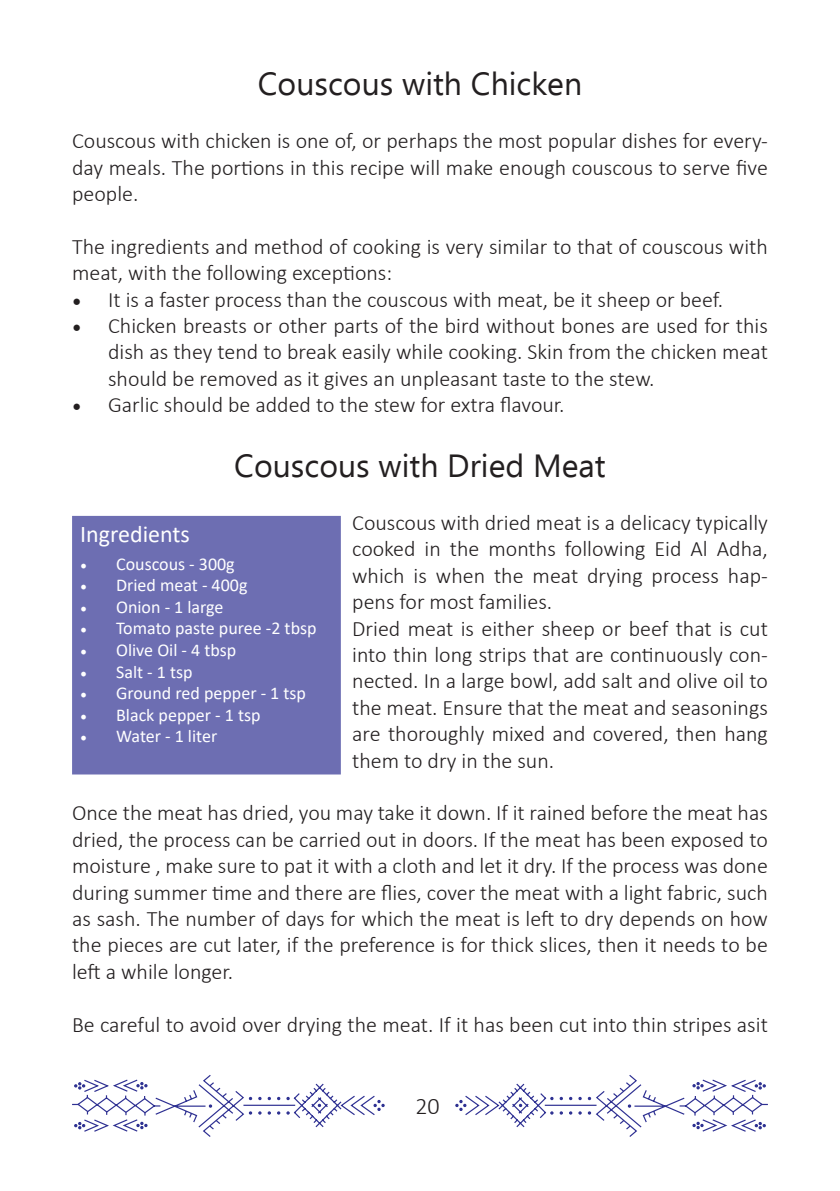
<style>
.page{position:relative;width:840px;height:1191px;background:#fff}
.page>*{position:absolute;margin:0;border:0;box-sizing:border-box;transform-origin:0 0}
.Headline{font:32px "Ebrima";color:#231f20}
.t1{font:24px "Calibri";color:#fff}
.t2{font:300 24px "Calibri";color:#231f20}
.t3{font:300 22px/26.4px "Calibri";color:#231f20;text-align:justify}
.t4{font:18px "Calibri";color:#fff}
.s1{font-family:"Minion Pro";font-weight:400;font-size:24px}
.s2{font-family:"Minion Pro"}
</style>
<div class="page">
<div style="left:76px;top:520px;width:260px;height:250px;background:#6d6eb2"></div>
<svg style="left:455px;top:1075px;width:313px;height:62px"></svg>
<svg style="left:72px;top:1075px;width:312px;height:62px"></svg>
<p class="Headline" style="left:258px;top:60px;width:326px">Couscous with Chicken</p>
<p class="t3" style="left:72px;top:127px;width:697px">Couscous with chicken is one of, or perhaps the most popular dishes for every&shy;day meals. The portions in this recipe will make enough couscous to serve five people.</p>
<p class="t3" style="left:72px;top:233px;width:697px">The ingredients and method of cooking is very similar to that of couscous with meat, with the following exceptions:</p>
<p class="t3" style="left:72px;top:286px;width:652px"><span class="s1">•</span> It is a faster process than the couscous with meat, be it sheep or beef.</p>
<p class="t3" style="left:108px;top:312px;width:661px;text-indent:-36px"><span class="s1">•</span> Chicken breasts or other parts of the bird without bones are used for this dish as they tend to break easily while cooking. Skin from the chicken meat should be removed as it gives an unpleasant taste to the stew.</p>
<p class="t3" style="left:72px;top:391px;width:493px"><span class="s1">•</span> Garlic should be added to the stew for extra flavour.</p>
<p class="Headline" style="left:234px;top:442px;width:373px">Couscous with Dried Meat</p>
<p class="t3" style="left:352px;top:509px;width:417px">Couscous with dried meat is a delicacy typically cooked in the months following Eid Al Adha, which is when the meat drying process hap&shy;pens for most families.</p>
<p class="t3" style="left:352px;top:615px;width:417px">Dried meat is either sheep or beef that is cut into thin long strips that are continuously con&shy;nected. In a large bowl, add salt and olive oil to the meat. Ensure that the meat and seasonings are thoroughly mixed and covered, then hang them to dry in the sun.</p>
<p class="t3" style="left:72px;top:799px;width:697px">Once the meat has dried, you may take it down. If it rained before the meat has dried, the process can be carried out in doors. If the meat has been exposed to moisture , make sure to pat it with a cloth and let it dry. If the process was done during summer time and there are flies, cover the meat with a light fabric, such as sash. The number of days for which the meat is left to dry depends on how the pieces are cut later, if the preference is for thick slices, then it needs to be left a while longer.</p>
<p class="t3" style="left:72px;top:1011px;width:697px">Be careful to avoid over drying the meat. If it has been cut into thin stripes asit</p>
<p class="t1" style="left:80px;top:517px;width:111px">Ingredients</p>
<p class="t4" style="left:80px;top:551px;width:156px"><span class="s2">•</span> Couscous - 300g</p>
<p class="t4" style="left:80px;top:572px;width:169px"><span class="s2">•</span> Dried meat - 400g</p>
<p class="t4" style="left:80px;top:594px;width:145px"><span class="s2">•</span> Onion - 1 large</p>
<p class="t4" style="left:80px;top:616px;width:238px"><span class="s2">•</span> Tomato paste puree -2 tbsp</p>
<p class="t4" style="left:80px;top:637px;width:158px"><span class="s2">•</span> Olive Oil - 4 tbsp</p>
<p class="t4" style="left:80px;top:659px;width:114px"><span class="s2">•</span> Salt - 1 tsp</p>
<p class="t4" style="left:80px;top:680px;width:227px"><span class="s2">•</span> Ground red pepper - 1 tsp</p>
<p class="t4" style="left:80px;top:702px;width:182px"><span class="s2">•</span> Black pepper - 1 tsp</p>
<p class="t4" style="left:80px;top:724px;width:139px"><span class="s2">•</span> Water - 1 liter</p>
<p class="t2" style="left:415px;top:1091px;width:26px">20</p>
</div>
